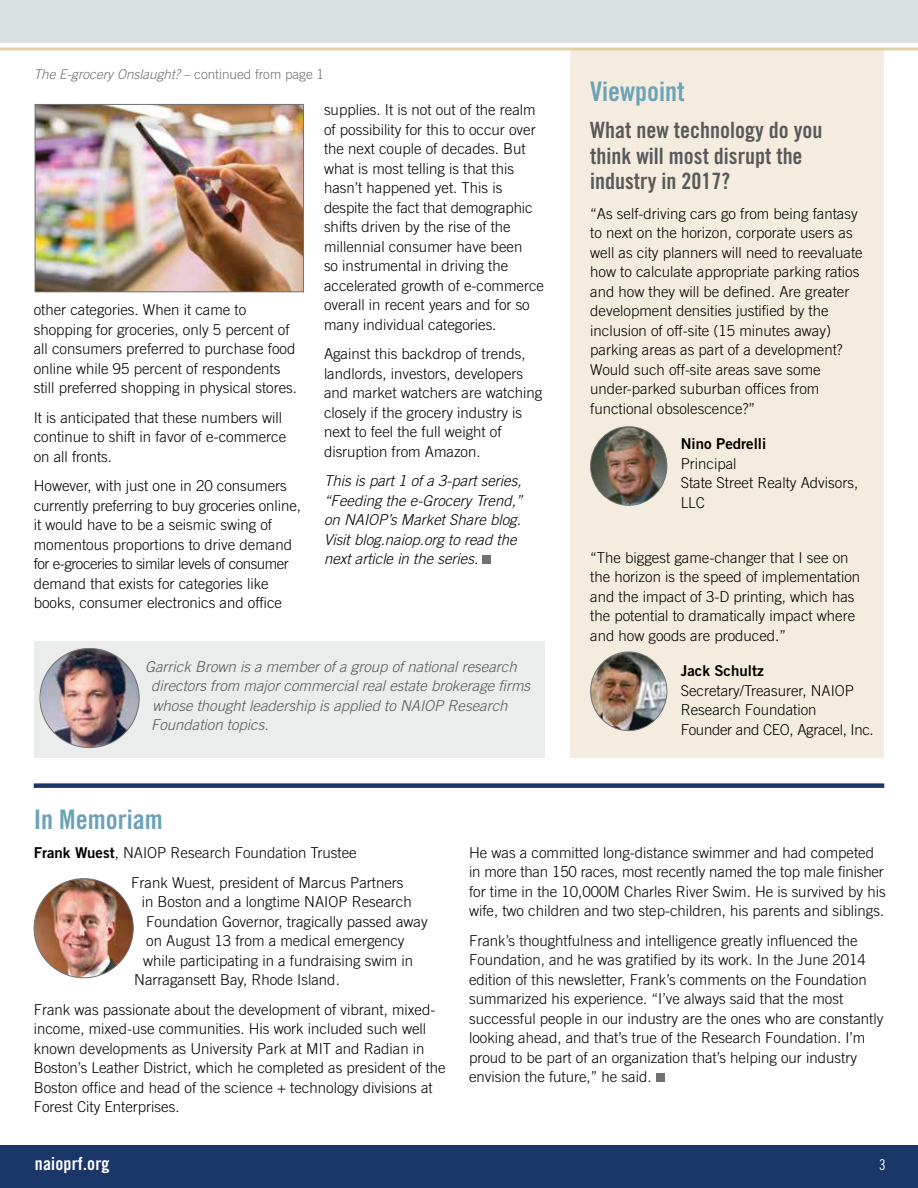
<style>
.page{position:relative;width:918px;height:1188px;background:#fff}
.page>*{position:absolute;margin:0;border:0;box-sizing:border-box;transform-origin:0 0}
.t1{font:27px "Trade Gothic LT Std Bd Cn 20";color:#6ba2b8}
.t2{font:22.5px/25.5px "Trade Gothic LT Std Bd Cn 20";color:#58595b}
.t3{font:18px "Trade Gothic LT Std Bd Cn 20";letter-spacing:.01em;color:#fff}
.t4{font:300 15px/19.5px "Trade Gothic LT Std";color:#000}
.t5{font:italic 300 15px/19.5px "Trade Gothic LT Std";color:#58595b}
.t6{font:italic 300 15px/19.5px "Trade Gothic LT Std";color:#000}
.t7{font:15px "Trade Gothic LT Std Bd 2";color:#000}
.t8{font:15px "Trade Gothic LT Std Cn 18";color:#fff}
.t9{font:italic 300 13.5px "Trade Gothic LT Std";color:#717073}
.s1{font-style:normal}
.s2{font-family:"Trade Gothic LT Std Bd 2";font-weight:400}
</style>
<div class="page">
<div style="left:0;top:1145px;width:918px;height:43px;background:#1b3668"></div>
<div style="left:0;top:0;width:918px;height:43px;background:#dbe0e1"></div>
<div style="left:34px;top:641px;width:510px;height:116px;background:#ebeded"></div>
<div style="left:571px;top:49px;width:313px;height:708px;background:#f4eddf"></div>
<img style="left:591px;top:427px;width:76px;height:78px">
<div style="left:590px;top:426px;width:77px;height:80px;border:1px solid #717073;border-radius:50%"></div>
<img style="left:591px;top:652px;width:76px;height:79px">
<div style="left:590px;top:652px;width:77px;height:79px;border:1px solid #717073;border-radius:50%"></div>
<img style="left:41px;top:648px;width:98px;height:100px">
<img style="left:37px;top:106px;width:265px;height:184px">
<div style="left:35px;top:104px;width:269px;height:188px;border:1px solid #717073"></div>
<div style="left:482px;top:555px;width:9px;height:9px;background:#717073"></div>
<div style="left:656px;top:1073px;width:9px;height:9px;background:#717073"></div>
<img style="left:34px;top:879px;width:99px;height:99px;border-radius:50px">
<div style="left:34px;top:783px;width:850px;height:5px;background:#1b3668"></div>
<hr style="left:0;top:48px;width:918px;height:3px;background:#e2d1a6">
<p class="t9" style="left:34px;top:67px;width:292px">The E-grocery Onslaught? <span class="s1">– continued from page 1</span></p>
<p class="t4" style="left:34px;top:300px;width:265px">other categories. When it came to shopping for groceries, only 5 percent of all consumers preferred to purchase food online while 95 percent of respondents still preferred shopping in physical stores.</p>
<p class="t4" style="left:34px;top:408px;width:254px">It is anticipated that these numbers will continue to shift in favor of e-commerce on all fronts.</p>
<p class="t4" style="left:34px;top:476px;width:269px">However, with just one in 20 consumers currently preferring to buy groceries online, it would have to be a seismic swing of momentous proportions to drive demand for e-groceries to similar levels of consumer demand that exists for categories like books, consumer electronics and office</p>
<p class="t4" style="left:324px;top:100px;width:222px">supplies. It is not out of the realm of possibility for this to occur over the next couple of decades. But what is most telling is that this hasn’t happened yet. This is despite the fact that demographic shifts driven by the rise of the millennial consumer have been<br>so instrumental in driving the accelerated growth of e-commerce overall in recent years and for so many individual categories.</p>
<p class="t4" style="left:324px;top:344px;width:220px">Against this backdrop of trends, landlords, investors, developers and market watchers are watching closely if the grocery industry is next to feel the full weight of disruption from Amazon.</p>
<p class="t6" style="left:324px;top:471px;width:200px">This is part 1 of a 3-part series, “Feeding the e-Grocery Trend,” on NAIOP’s Market Share blog.<br>Visit blog.naiop.org to read the next article in the series.</p>
<p class="t5" style="left:151px;top:657px;width:381px;text-indent:-6px">Garrick Brown is a member of a group of national research directors from major commercial real estate brokerage firms whose thought leadership is applied to NAIOP Research Foundation topics.</p>
<h1 class="t1" style="left:590px;top:75px;width:96px">Viewpoint</h1>
<h2 class="t2" style="left:590px;top:117px;width:234px">What new technology do you think will most disrupt the industry in 2017?</h2>
<p class="t4" style="left:590px;top:204px;width:274px">“As self-driving cars go from being fantasy to next on the horizon, corporate users as well as city planners will need to reevaluate how to calculate appropriate parking ratios and how they will be defined. Are greater development densities justified by the inclusion of off-site (15 minutes away) parking areas as part of a development?<br>Would such off-site areas save some under-parked suburban offices from functional obsolescence?”</p>
<p class="t7" style="left:681px;top:435px;width:87px">Nino Pedrelli</p>
<p class="t4" style="left:681px;top:454px;width:179px">Principal<br>State Street Realty Advisors,<br>LLC</p>
<p class="t4" style="left:590px;top:548px;width:272px">“The biggest game-changer that I see on the horizon is the speed of implementation and the impact of 3-D printing, which has the potential to dramatically impact where and how goods are produced.”</p>
<p class="t7" style="left:681px;top:662px;width:84px">Jack Schultz</p>
<p class="t4" style="left:681px;top:681px;width:195px">Secretary/Treasurer, NAIOP<br>Research Foundation<br>Founder and CEO, Agracel, Inc.</p>
<h1 class="t1" style="left:34px;top:803px;width:130px">In Memoriam</h1>
<p class="t4" style="left:131px;top:838px;width:274px;line-height:29.5px;text-indent:-98px"><span class="s2">Frank Wuest</span>, NAIOP Research Foundation Trustee<br>Frank Wuest, president of Marcus Partners</p>
<p class="t4" style="left:142px;top:892px;width:272px">in Boston and a longtime NAIOP Research</p>
<p class="t4" style="left:146px;top:911px;width:283px">Foundation Governor, tragically passed away</p>
<p class="t4" style="left:146px;top:931px;width:260px">on August 13 from a medical emergency</p>
<p class="t4" style="left:143px;top:950px;width:272px">while participating in a fundraising swim in</p>
<p class="t4" style="left:134px;top:970px;width:207px">Narragansett Bay, Rhode Island.</p>
<p class="t4" style="left:34px;top:999px;width:414px">Frank was passionate about the development of vibrant, mixed&shy;income, mixed-use communities. His work included such well known developments as University Park at MIT and Radian in Boston’s Leather District, which he completed as president of the Boston office and head of the science + technology divisions at Forest City Enterprises.</p>
<p class="t4" style="left:469px;top:842px;width:418px">He was a committed long-distance swimmer and had competed in more than 150 races, most recently named the top male finisher for time in the 10,000M Charles River Swim. He is survived by his wife, two children and two step-children, his parents and siblings.</p>
<p class="t4" style="left:469px;top:930px;width:416px">Frank’s thoughtfulness and intelligence greatly influenced the Foundation, and he was gratified by its work. In the June 2014 edition of this newsletter, Frank’s comments on the Foundation summarized his experience. “I’ve always said that the most successful people in our industry are the ones who are constantly looking ahead, and that’s true of the Research Foundation. I’m proud to be part of an organization that’s helping our industry envision the future,” he said.</p>
<p class="t3" style="left:35px;top:1153px;width:76px">naioprf.org</p>
<p class="t8" style="left:879px;top:1156px;width:8px">3</p>
</div>
